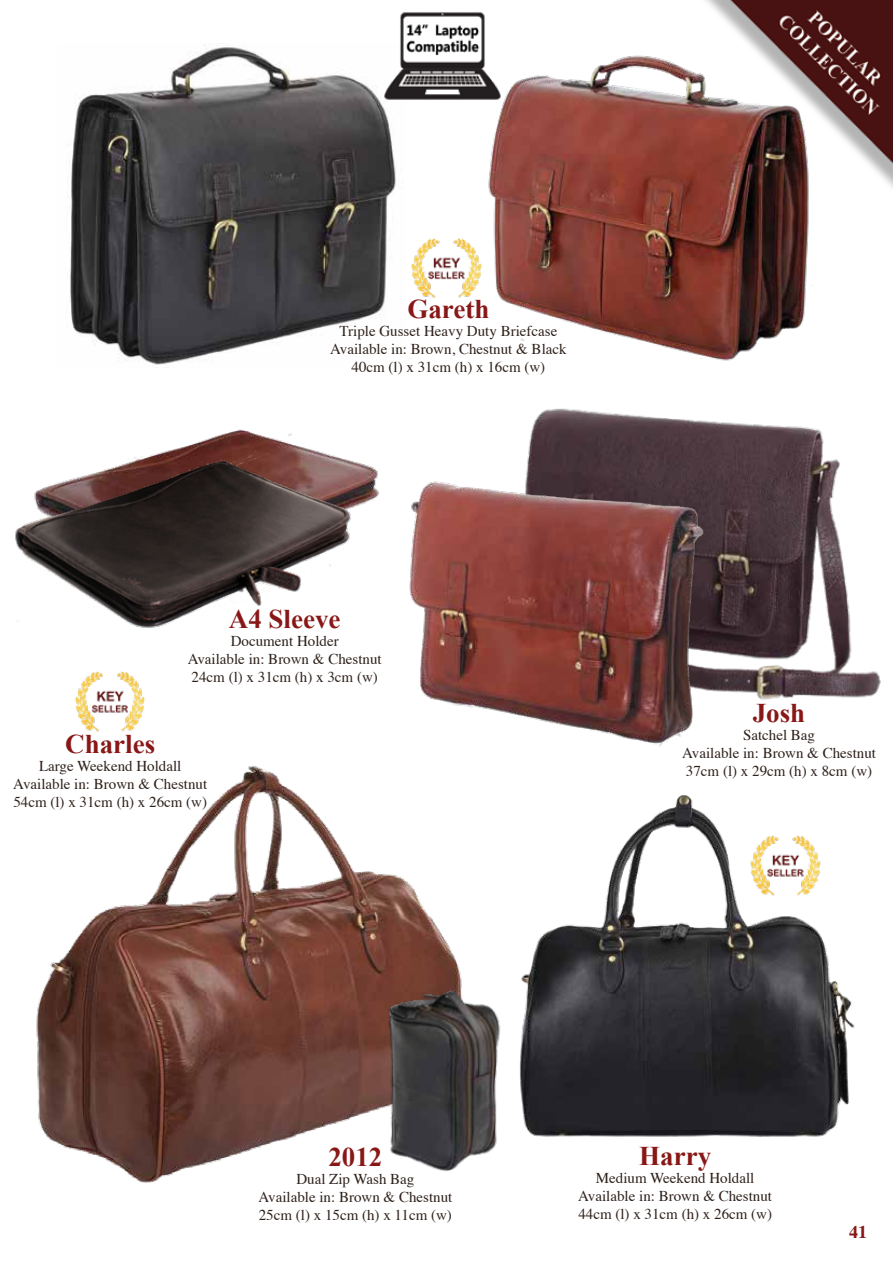
<style>
.page{position:relative;width:893px;height:1263px;background:#fff}
.page>*{position:absolute;margin:0;border:0;box-sizing:border-box;transform-origin:0 0}
.t1{font:700 27px "Times New Roman";color:#881817}
.t2{font:700 18px "Times";color:#881817}
.t3{font:15px/18px "Times";color:#2d201a;text-align:center}
</style>
<div class="page">
<img style="left:171px;top:429px;width:208px;height:78px">
<img style="left:410px;top:72px;width:399px;height:289px">
<div style="left:696px;top:0;width:197px;height:198px;background:#000;opacity:.3"></div>
<img style="left:593px;top:0;width:300px;height:189px">
<img style="left:70px;top:44px;width:326px;height:321px">
<img style="left:382px;top:12px;width:121px;height:90px">
<img style="left:36px;top:766px;width:426px;height:417px">
<img style="left:521px;top:795px;width:334px;height:342px">
<img style="left:349px;top:988px;width:189px;height:185px">
<img style="left:15px;top:450px;width:340px;height:178px">
<img style="left:761px;top:424px;width:120px;height:276px">
<img style="left:393px;top:408px;width:368px;height:360px">
<img style="left:387px;top:216px;width:119px;height:124px">
<img style="left:51px;top:671px;width:118px;height:102px">
<img style="left:726px;top:813px;width:119px;height:124px">
<h1 class="t1" style="left:407px;top:289px;width:83px">Gareth</h1>
<p class="t3" style="left:330px;top:320px;width:238px">Triple Gusset Heavy Duty Briefcase<br>Available in: Brown, Chestnut &amp; Black<br>40cm (l) x 31cm (h) x 16cm (w)</p>
<h1 class="t1" style="left:229px;top:599px;width:113px">A4 Sleeve</h1>
<p class="t3" style="left:188px;top:630px;width:195px">Document Holder<br>Available in: Brown &amp; Chestnut<br>24cm (l) x 31cm (h) x 3cm (w)</p>
<h1 class="t1" style="left:65px;top:724px;width:91px">Charles</h1>
<p class="t3" style="left:13px;top:755px;width:195px">Large Weekend Holdall<br>Available in: Brown &amp; Chestnut<br>54cm (l) x 31cm (h) x 26cm (w)</p>
<h1 class="t1" style="left:753px;top:694px;width:54px">Josh</h1>
<p class="t3" style="left:682px;top:725px;width:195px">Satchel Bag<br>Available in: Brown &amp; Chestnut<br>37cm (l) x 29cm (h) x 8cm (w)</p>
<h1 class="t1" style="left:328px;top:1137px;width:55px">2012</h1>
<p class="t3" style="left:258px;top:1168px;width:195px">Dual Zip Wash Bag<br>Available in: Brown &amp; Chestnut<br>25cm (l) x 15cm (h) x 11cm (w)</p>
<h1 class="t1" style="left:639px;top:1136px;width:73px">Harry</h1>
<p class="t3" style="left:578px;top:1168px;width:195px">Medium Weekend Holdall<br>Available in: Brown &amp; Chestnut<br>44cm (l) x 31cm (h) x 26cm (w)</p>
<p class="t2" style="left:849px;top:1214px;width:19px">41</p>
</div>
